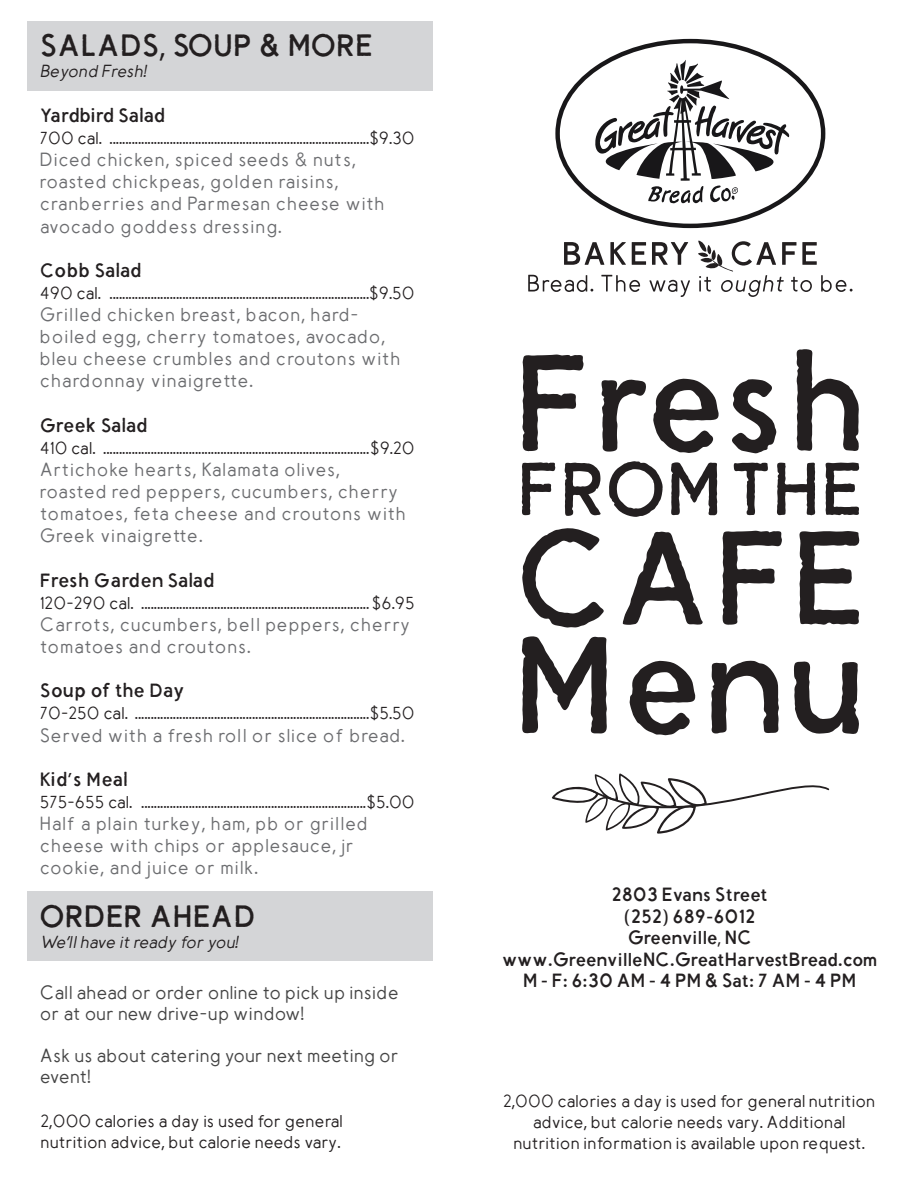
<style>
.page{position:relative;width:918px;height:1188px;background:#fff}
.page>*{position:absolute;margin:0;border:0;box-sizing:border-box;transform-origin:0 0}
.t1{font:31.5px "GH Simple Rustic";color:#231f20}
.t2{font:19.5px "GH Simple Rustic";letter-spacing:-.03em;color:#231f20}
.t3{font:600 18px/22.2px "GH Simple";letter-spacing:.04em;color:#6c6d70}
.t4{font:600 18px/22.2px "GH Simple";letter-spacing:.015em;color:#6c6d70}
.t5{font:700 18px/21.6px "GH Simple";color:#231f20;text-align:center}
.t6{font:600 18px/21px "GH Simple";color:#454545}
.t7{font:600 18px/21px "GH Simple";letter-spacing:-.02em;color:#454545}
.t8{font:600 18px "GH Simple";letter-spacing:.02em;color:#6c6d70}
.t9{font:600 16.5px/21px "GH Simple";color:#231f20}
.t10{font:italic 600 16.5px "GH Simple";letter-spacing:-.03em;color:#231f20}
</style>
<div class="page">
<div style="left:28px;top:892px;width:405px;height:69px;background:#d4d5d7"></div>
<div style="left:28px;top:21px;width:405px;height:69px;background:#d4d5d7"></div>
<svg style="left:555px;top:39px;width:270px;height:189px"></svg>
<svg style="left:595px;top:60px;width:195px;height:144px"></svg>
<svg style="left:564px;top:242px;width:40px;height:23px"></svg>
<svg style="left:610px;top:242px;width:16px;height:23px"></svg>
<svg style="left:632px;top:242px;width:14px;height:23px"></svg>
<svg style="left:652px;top:242px;width:36px;height:23px"></svg>
<svg style="left:528px;top:275px;width:65px;height:17px"></svg>
<svg style="left:601px;top:275px;width:39px;height:17px"></svg>
<svg style="left:649px;top:280px;width:41px;height:17px"></svg>
<svg style="left:698px;top:241px;width:155px;height:56px"></svg>
<svg style="left:552px;top:773px;width:277px;height:61px"></svg>
<svg style="left:522px;top:355px;width:62px;height:96px"></svg>
<svg style="left:602px;top:380px;width:44px;height:72px"></svg>
<svg style="left:653px;top:379px;width:66px;height:74px"></svg>
<svg style="left:732px;top:379px;width:44px;height:74px"></svg>
<svg style="left:797px;top:349px;width:62px;height:102px"></svg>
<svg style="left:522px;top:462px;width:33px;height:53px"></svg>
<svg style="left:565px;top:463px;width:36px;height:53px"></svg>
<svg style="left:609px;top:461px;width:54px;height:56px"></svg>
<svg style="left:671px;top:462px;width:46px;height:53px"></svg>
<svg style="left:734px;top:463px;width:34px;height:52px"></svg>
<svg style="left:777px;top:463px;width:38px;height:52px"></svg>
<svg style="left:826px;top:463px;width:33px;height:52px"></svg>
<svg style="left:522px;top:528px;width:82px;height:100px"></svg>
<svg style="left:623px;top:532px;width:80px;height:93px"></svg>
<svg style="left:722px;top:531px;width:60px;height:94px"></svg>
<svg style="left:799px;top:531px;width:60px;height:94px"></svg>
<svg style="left:522px;top:636px;width:85px;height:98px"></svg>
<svg style="left:630px;top:661px;width:65px;height:74px"></svg>
<svg style="left:711px;top:661px;width:68px;height:73px"></svg>
<svg style="left:794px;top:661px;width:65px;height:73px"></svg>
<h1 class="t1" style="left:40px;top:28px;width:335px">SALADS, SOUP &amp; MORE</h1>
<p class="t10" style="left:40px;top:62px;width:108px">Beyond Fresh!</p>
<p class="t2" style="left:40px;top:104px;width:126px">Yardbird Salad</p>
<p class="t9" style="left:40px;top:129px;width:376px">700 cal. ..................................................................................$9.30</p>
<p class="t3" style="left:40px;top:150px;width:346px">Diced chicken, spiced seeds &amp; nuts, roasted chickpeas, golden raisins, cranberries and Parmesan cheese with avocado goddess dressing.</p>
<p class="t2" style="left:40px;top:259px;width:103px">Cobb Salad</p>
<p class="t9" style="left:40px;top:284px;width:376px">490 cal. ..................................................................................$9.50</p>
<p class="t3" style="left:40px;top:305px;width:362px">Grilled chicken breast, bacon, hard&shy;boiled egg, cherry tomatoes, avocado, bleu cheese crumbles and croutons with chardonnay vinaigrette.</p>
<p class="t2" style="left:40px;top:414px;width:109px">Greek Salad</p>
<p class="t9" style="left:40px;top:439px;width:376px">410 cal. ....................................................................................$9.20</p>
<p class="t4" style="left:40px;top:460px;width:368px">Artichoke hearts, Kalamata olives, roasted red peppers, cucumbers, cherry tomatoes, feta cheese and croutons with Greek vinaigrette.</p>
<p class="t2" style="left:40px;top:569px;width:176px">Fresh Garden Salad</p>
<p class="t9" style="left:40px;top:594px;width:376px">120-290 cal. ........................................................................ $6.95</p>
<p class="t3" style="left:40px;top:615px;width:372px">Carrots, cucumbers, bell peppers, cherry tomatoes and croutons.</p>
<p class="t2" style="left:40px;top:680px;width:146px">Soup of the Day</p>
<p class="t9" style="left:40px;top:704px;width:376px">70-250 cal. ..........................................................................$5.50</p>
<p class="t8" style="left:40px;top:725px;width:366px">Served with a fresh roll or slice of bread.</p>
<p class="t2" style="left:40px;top:768px;width:90px">Kid’s Meal</p>
<p class="t9" style="left:40px;top:793px;width:376px">575-655 cal. .......................................................................$5.00</p>
<p class="t3" style="left:40px;top:814px;width:329px">Half a plain turkey, ham, pb or grilled cheese with chips or applesauce, jr cookie, and juice or milk.</p>
<h1 class="t1" style="left:40px;top:898px;width:45px">Order</h1>
<h1 class="t1" style="left:150px;top:898px;width:64px">Ahead</h1>
<p class="t10" style="left:40px;top:933px;width:199px">We’ll have it ready for you!</p>
<p class="t6" style="left:40px;top:983px;width:361px">Call ahead or order online to pick up inside or at our new drive-up window!</p>
<p class="t7" style="left:40px;top:1046px;width:361px">Ask us about catering your next meeting or event!</p>
<p class="t9" style="left:40px;top:1112px;width:304px">2,000 calories a day is used for general nutrition advice, but calorie needs vary.</p>
<p class="t5" style="left:502px;top:884px;width:377px">2803 Evans Street<br>(252) 689-6012<br>Greenville, NC www.GreenvilleNC.GreatHarvestBread.com<br>M - F: 6:30 AM - 4 PM &amp; Sat: 7 AM - 4 PM</p>
<p class="t9" style="left:503px;top:1092px;width:374px;text-align:center">2,000 calories a day is used for general nutrition advice, but calorie needs vary. Additional nutrition information is available upon request.</p>
</div>
